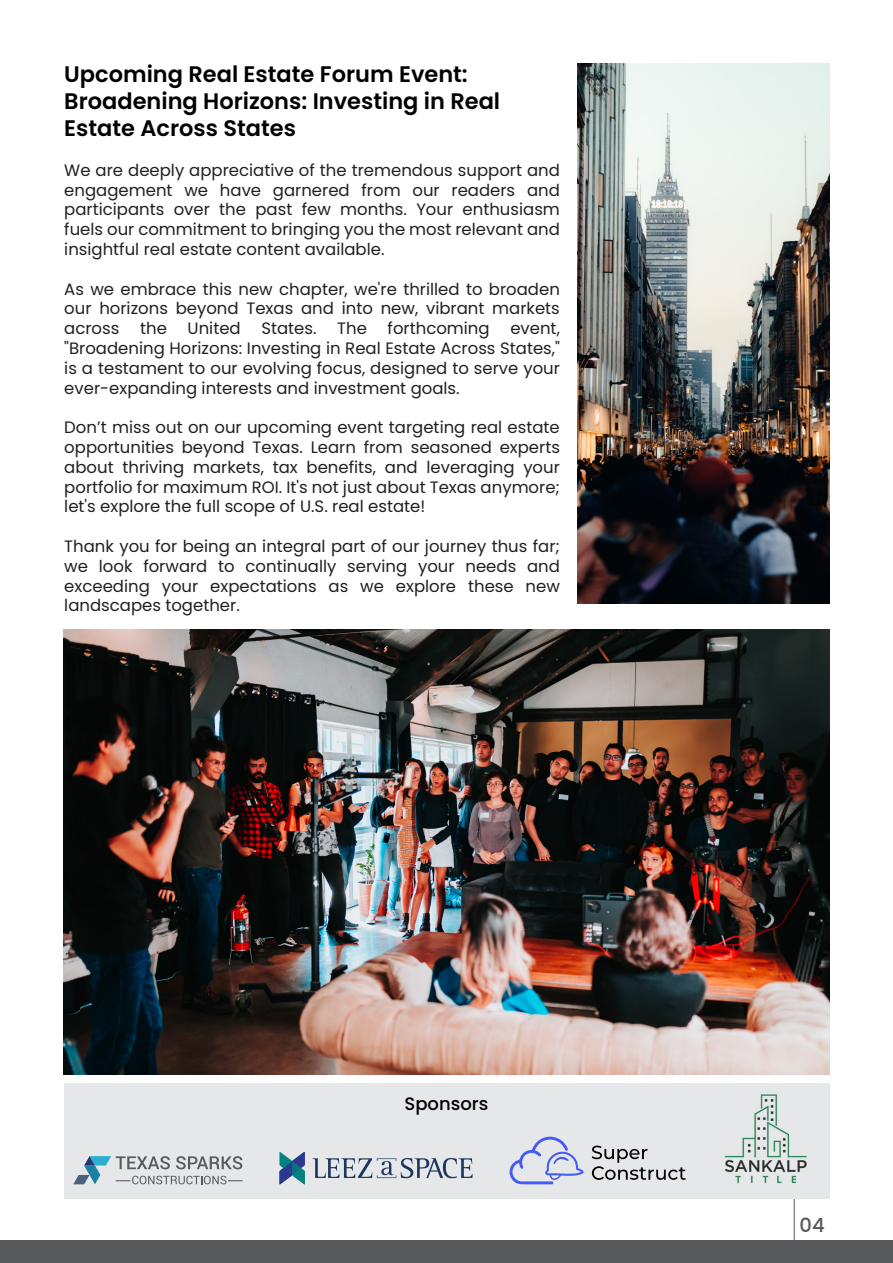
<style>
.page{position:relative;width:893px;height:1263px;background:#fff}
.page>*{position:absolute;margin:0;border:0;box-sizing:border-box;transform-origin:0 0}
.t1{font:600 22.5px/27px "Poppins";color:#000}
.t2{font:500 19.5px "Poppins";color:#58595b}
.t3{font:500 18px "Poppins";color:#000}
.t4{font:16.5px/19.8px "Poppins";color:#231f20;text-align:justify}
</style>
<div class="page">
<div style="left:0;top:1241px;width:893px;height:22px;background:#58595b"></div>
<div style="left:64px;top:1084px;width:765px;height:115px;background:#e6e7e8"></div>
<hr style="left:794px;top:1199px;width:1px;height:52px;background:#58595b">
<svg style="left:313px;top:1158px;width:160px;height:20px"></svg>
<svg style="left:279px;top:1152px;width:26px;height:32px"></svg>
<svg style="left:73px;top:1156px;width:170px;height:28px"></svg>
<svg style="left:592px;top:1145px;width:94px;height:35px"></svg>
<svg style="left:509px;top:1136px;width:75px;height:48px"></svg>
<img style="left:724px;top:1094px;width:83px;height:90px">
<img style="left:577px;top:64px;width:252px;height:539px">
<img style="left:64px;top:629px;width:765px;height:445px">
<h1 class="t1" style="left:64px;top:61px;width:437px">Upcoming Real Estate Forum Event:<br>Broadening Horizons: Investing in Real<br>Estate Across States</h1>
<p class="t4" style="left:64px;top:160px;width:497px">We are deeply appreciative of the tremendous support and engagement we have garnered from our readers and participants over the past few months. Your enthusiasm fuels our commitment to bringing you the most relevant and insightful real estate content available.</p>
<p class="t4" style="left:64px;top:279px;width:497px">As we embrace this new chapter, we're thrilled to broaden our horizons beyond Texas and into new, vibrant markets across</p>
<p class="t4" style="left:140px;top:319px;width:28px">the</p>
<p class="t4" style="left:188px;top:319px;width:55px">United</p>
<p class="t4" style="left:261px;top:319px;width:57px">States.</p>
<p class="t4" style="left:337px;top:319px;width:31px">The</p>
<p class="t4" style="left:388px;top:319px;width:104px">forthcoming</p>
<p class="t4" style="left:64px;top:319px;width:497px;text-indent:446px">event, "Broadening Horizons: Investing in Real Estate Across States," is a testament to our evolving focus, designed to serve your ever-expanding interests and investment goals.</p>
<p class="t4" style="left:64px;top:418px;width:497px">Don’t miss out on our upcoming event targeting real estate opportunities beyond Texas. Learn from seasoned experts about thriving markets, tax benefits, and leveraging your portfolio for maximum ROI. It's not just about Texas anymore; let's explore the full scope of U.S. real estate!</p>
<p class="t4" style="left:64px;top:536px;width:497px">Thank you for being an integral part of our journey thus far; we look forward to continually serving your needs and exceeding your expectations as we explore these new landscapes together.</p>
<p class="t3" style="left:405px;top:1093px;width:85px">Sponsors</p>
<p class="t2" style="left:800px;top:1214px;width:27px">04</p>
</div>
